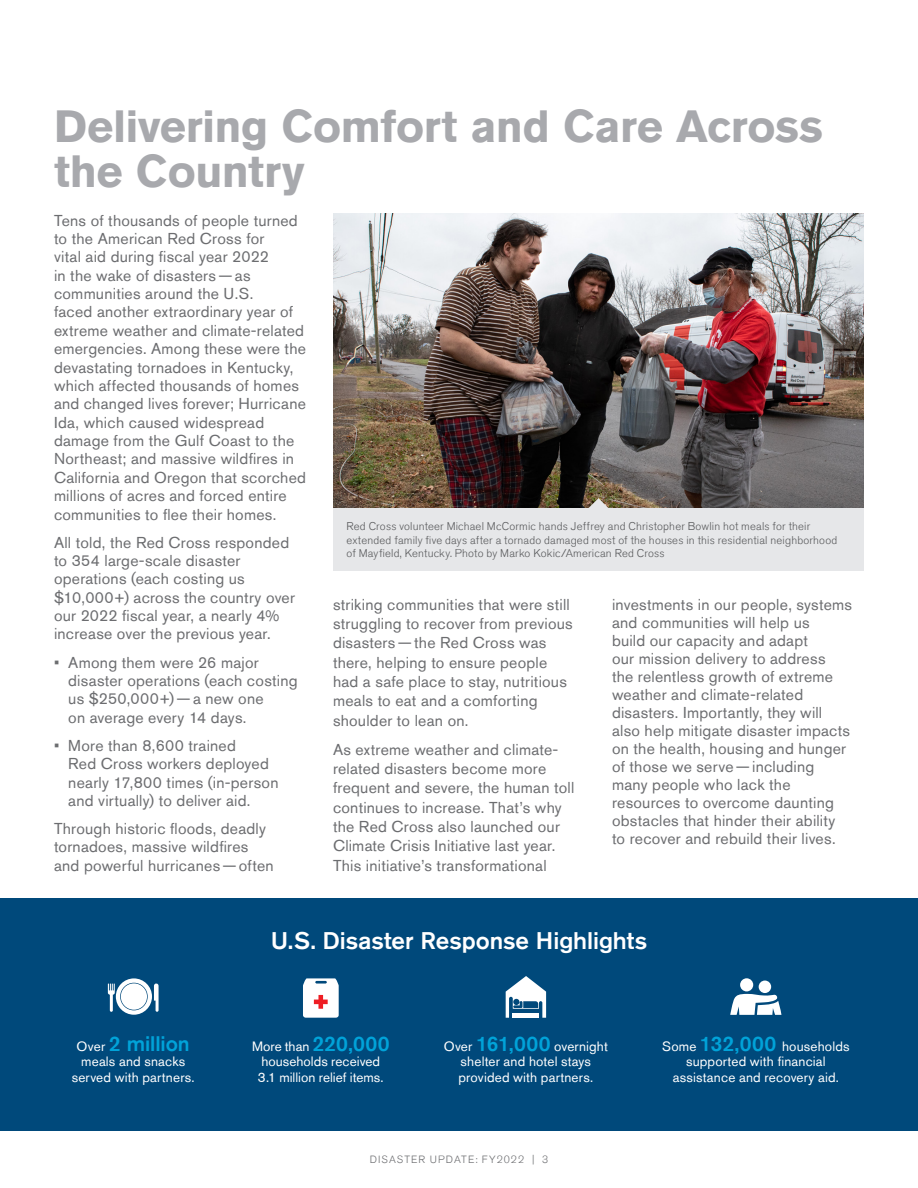
<style>
.page{position:relative;width:918px;height:1188px;background:#fff}
.page>*{position:absolute;margin:0;border:0;box-sizing:border-box;transform-origin:0 0}
.Body_Text{font:700 45px/45px "Akzidenz Grotesk Std";letter-spacing:-.01em;color:#a8a9ad}
.t1{font:500 24px "Akzidenz Grotesk Std";color:#fff}
.Concept_D_Highlight{font:500 21px "Akzidenz Grotesk Std";letter-spacing:-.005em;color:#00a3d9}
.Body_Text-2{font:15.75px/18.3px "Akzidenz Grotesk Std";letter-spacing:.015em;color:#6c6d70}
.Concept_D_Highlight-2{font:13.5px/15.5px "Akzidenz Grotesk Std";letter-spacing:.01em;color:#fff;text-align:center}
.Caption_top{font:300 11.25px/13.5px "Akzidenz Grotesk Std";letter-spacing:.015em;color:#57585a}
.t2{font:300 10.5px "Akzidenz Grotesk Std";letter-spacing:.1em;color:#6c6d70}
.s1{font-weight:400;font-size:13.5px;color:#fff}
.s2{font-weight:500;font-size:21px;color:#00a3d9}
</style>
<div class="page">
<div style="left:0;top:898px;width:918px;height:233px;background:#00497b"></div>
<div style="left:740px;top:978px;width:13px;height:13px;background:#fff;border-radius:50%"></div>
<div style="left:759px;top:981px;width:12px;height:12px;background:#fff;border-radius:50%"></div>
<svg style="left:730px;top:994px;width:51px;height:21px"></svg>
<svg style="left:108px;top:978px;width:51px;height:37px"></svg>
<div style="left:121px;top:983px;width:26px;height:27px;background:#fff;border-radius:50%"></div>
<svg style="left:506px;top:976px;width:40px;height:42px"></svg>
<svg style="left:303px;top:978px;width:36px;height:40px"></svg>
<img style="left:333px;top:214px;width:531px;height:294px">
<div style="left:333px;top:508px;width:531px;height:63px;background:#e6e7e9"></div>
<svg style="left:588px;top:498px;width:21px;height:10px"></svg>
<p class="Body_Text" style="left:54px;top:104px;width:770px">Delivering Comfort and Care Across the Country</p>
<p class="Body_Text-2" style="left:54px;top:211px;width:254px">Tens of thousands of people turned to the American Red Cross for<br>vital aid during fiscal year 2022<br>in the wake of disasters—as communities around the U.S.<br>faced another extraordinary year of extreme weather and climate-related emergencies. Among these were the devastating tornadoes in Kentucky, which affected thousands of homes and changed lives forever; Hurricane Ida, which caused widespread damage from the Gulf Coast to the Northeast; and massive wildfires in California and Oregon that scorched millions of acres and forced entire communities to flee their homes.</p>
<p class="Body_Text-2" style="left:54px;top:533px;width:243px">All told, the Red Cross responded to 354 large-scale disaster operations (each costing us $10,000+) across the country over our 2022 fiscal year, a nearly 4% increase over the previous year.</p>
<p class="Body_Text-2" style="left:68px;top:653px;width:231px;text-indent:-14px">• Among them were 26 major disaster operations (each costing us $250,000+)—a new one<br>on average every 14 days.</p>
<p class="Body_Text-2" style="left:68px;top:736px;width:212px;text-indent:-14px">• More than 8,600 trained<br>Red Cross workers deployed nearly 17,800 times (in-person and virtually) to deliver aid.</p>
<p class="Body_Text-2" style="left:54px;top:819px;width:221px">Through historic floods, deadly tornadoes, massive wildfires and powerful hurricanes—often</p>
<p class="Caption_top" style="left:346px;top:520px;width:492px">Red Cross volunteer Michael McCormic hands Jeffrey and Christopher Bowlin hot meals for their extended family five days after a tornado damaged most of the houses in this residential neighborhood of Mayfield, Kentucky. Photo by Marko Kokic/American Red Cross</p>
<p class="Body_Text-2" style="left:333px;top:594px;width:241px;line-height:19.4px">striking communities that were still struggling to recover from previous disasters—the Red Cross was there, helping to ensure people had a safe place to stay, nutritious meals to eat and a comforting shoulder to lean on.</p>
<p class="Body_Text-2" style="left:333px;top:739px;width:243px;line-height:19.4px">As extreme weather and climate&shy;related disasters become more frequent and severe, the human toll continues to increase. That’s why the Red Cross also launched our Climate Crisis Initiative last year.<br>This initiative’s transformational</p>
<p class="Body_Text-2" style="left:612px;top:595px;width:242px">investments in our people, systems and communities will help us<br>build our capacity and adapt<br>our mission delivery to address<br>the relentless growth of extreme weather and climate-related disasters. Importantly, they will also help mitigate disaster impacts on the health, housing and hunger of those we serve—including many people who lack the resources to overcome daunting obstacles that hinder their ability to recover and rebuild their lives.</p>
<p class="Concept_D_Highlight" style="left:77px;top:1031px;width:115px"><span class="s1">Over</span> 2 million</p>
<p class="Concept_D_Highlight-2" style="left:72px;top:1054px;width:125px">meals and snacks served with partners.</p>
<p class="t1" style="left:271px;top:926px;width:378px">U.S. Disaster Response Highlights</p>
<p class="Concept_D_Highlight-2" style="left:252px;top:1038px;width:139px">More than <span class="s2">220,000 </span>households received<br>3.1 million relief items.</p>
<p class="Concept_D_Highlight-2" style="left:444px;top:1038px;width:166px">Over <span class="s2">161,000</span> overnight shelter and hotel stays provided with partners.</p>
<p class="t2" style="left:370px;top:1154px;width:180px">DISASTER UPDATE: FY2022 | 3</p>
<p class="Concept_D_Highlight-2" style="left:662px;top:1038px;width:189px">Some <span class="s2">132,000</span> households supported with financial assistance and recovery aid.</p>
</div>
